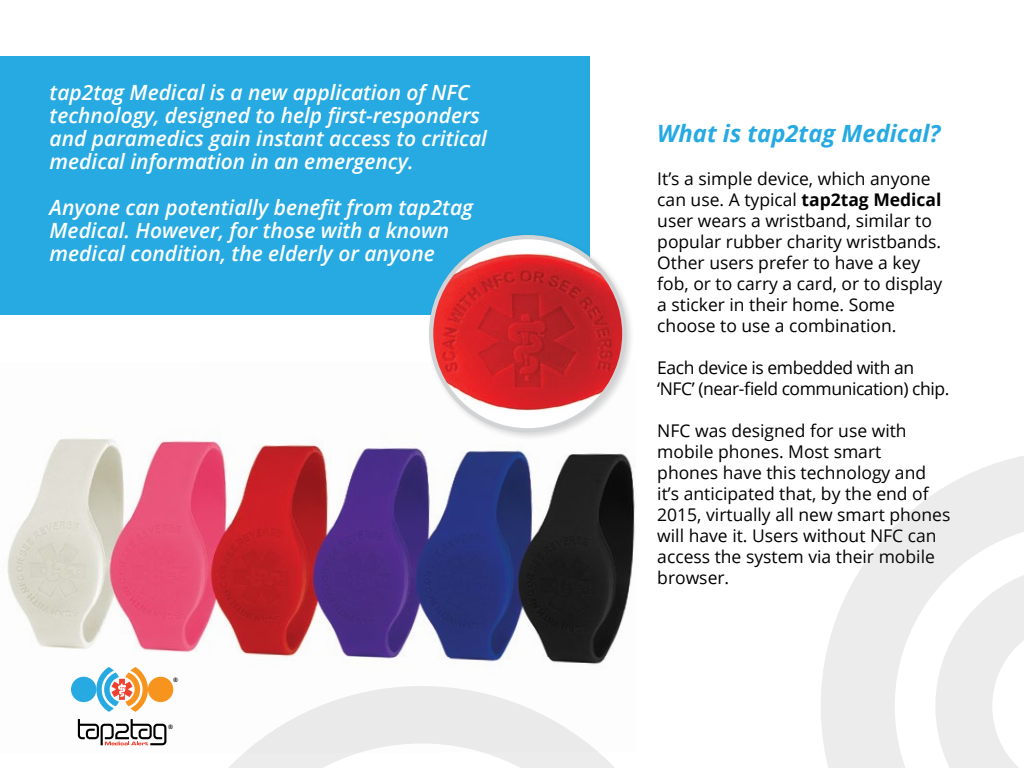
<style>
.page{position:relative;width:1024px;height:768px;background:#fff}
.page>*{position:absolute;margin:0;border:0;box-sizing:border-box;transform-origin:0 0}
.t1{font:italic 700 23.8px "Open Sans";color:#27aae1}
.t2{font:italic 600 21px/23px "Open Sans";color:#fff}
.t3{font:17.5px/21px "Open Sans";color:#000}
.t4{font:17.5px/21px "Open Sans";letter-spacing:-.025em;color:#000}
.t5{font:600 6.1px "Open Sans";color:#000}
.s1{font-weight:700}
</style>
<div class="page">
<img style="left:7px;top:438px;width:628px;height:308px">
<div style="left:0;top:56px;width:590px;height:259px;background:#27aae1"></div>
<svg style="left:152px;top:686px;width:483px;height:82px"></svg>
<svg style="left:234px;top:767px;width:375px;height:1px"></svg>
<svg style="left:821px;top:456px;width:203px;height:312px"></svg>
<svg style="left:935px;top:565px;width:89px;height:203px"></svg>
<div style="left:427px;top:233px;width:208px;height:208px;background:#000;opacity:.15"></div>
<img style="left:431px;top:237px;width:193px;height:193px;border-radius:97px">
<div style="left:429px;top:235px;width:197px;height:197px;border:4px solid #d1d3d4;border-radius:50%"></div>
<div style="left:148px;top:677px;width:25px;height:25px;background:#f7941e;border-radius:50%"></div>
<div style="left:71px;top:677px;width:25px;height:25px;background:#27aae1;border-radius:50%"></div>
<svg style="left:96px;top:667px;width:52px;height:45px"></svg>
<svg style="left:78px;top:719px;width:88px;height:26px"></svg>
<p class="t2" style="left:50px;top:81px;width:439px">tap2tag Medical is a new application of NFC technology, designed to help first-responders and paramedics gain instant access to critical medical information in an emergency.</p>
<p class="t2" style="left:50px;top:196px;width:425px">Anyone can potentially benefit from tap2tag<br>Medical. However, for those with a known medical condition, the elderly or anyone</p>
<p class="t5" style="left:173px;top:676px;width:7px">®</p>
<p class="t5" style="left:168px;top:723px;width:7px">®</p>
<p class="t1" style="left:657px;top:117px;width:285px">What is tap2tag Medical?</p>
<p class="t3" style="left:657px;top:167px;width:287px">It’s a simple device, which anyone can use. A typical <span class="s1">tap2tag Medical </span>user wears a wristband, similar to popular rubber charity wristbands.<br>Other users prefer to have a key fob, or to carry a card, or to display a sticker in their home. Some choose to use a combination.</p>
<p class="t4" style="left:657px;top:356px;width:294px">Each device is embedded with an ‘NFC’ (near-field communication) chip.</p>
<p class="t3" style="left:657px;top:419px;width:295px">NFC was designed for use with mobile phones. Most smart<br>phones have this technology and it’s anticipated that, by the end of<br>2015, virtually all new smart phones will have it. Users without NFC can access the system via their mobile browser.</p>
</div>
